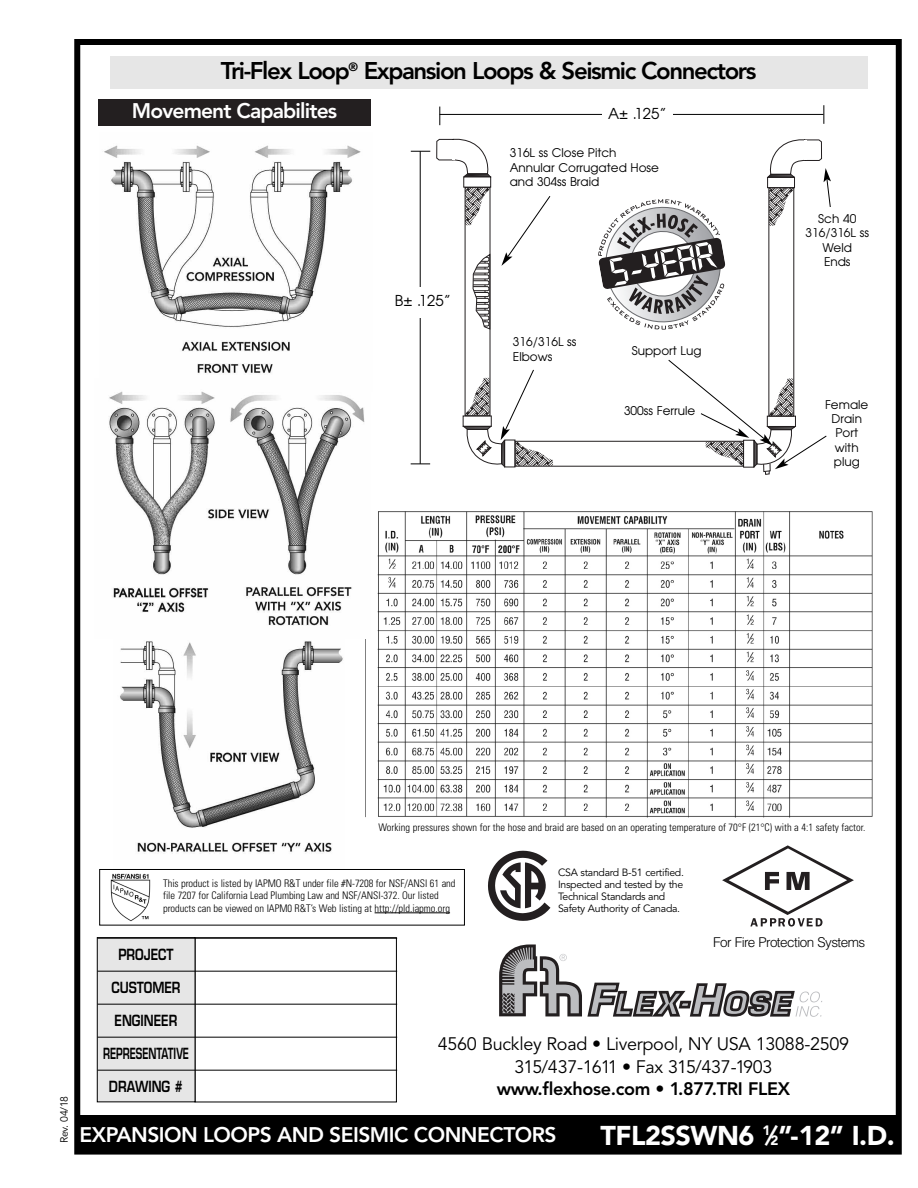
<style>
.page{position:relative;width:918px;height:1188px;background:#fff}
.page>*{position:absolute;margin:0;border:0;box-sizing:border-box;transform-origin:0 0}
.t1{font:900 27px "Avenir";letter-spacing:-.02em;color:#fff}
.t2{font:800 24px "Avenir";letter-spacing:-.06em;color:#000}
.t3{font:800 21px "Avenir";letter-spacing:-.025em;color:#fff}
.t4{font:18px/22.5px "Avenir";letter-spacing:-.015em;color:#000;text-align:center}
.t5{font:800 18px "Avenir";letter-spacing:-.02em;color:#000}
.t6{font:600 15px "Eurostile";color:#000;scale:.8 1}
.t7{font:15px "Avant Garde";color:#000}
.t8{font:600 15px "Eurostile";color:#000;scale:.65 1}
.t9{font:300 13.5px "Helvetica";letter-spacing:-.04em;color:#000}
.t10{font:12px/14.4px "Avant Garde";color:#000}
.t11{font:300 condensed 10.5px/12.6px "Univers";letter-spacing:-.005em;color:#000}
.t12{font:10.5px/12px "Avenir";letter-spacing:-.03em;color:#000}
.s1{font-size:13.5px}
</style>
<div class="page">
<div style="left:74px;top:39px;width:828px;height:1116px;border:6px solid #000"></div>
<div style="left:75px;top:1115px;width:823px;height:36px;background:#000"></div>
<svg style="left:472px;top:254px;width:19px;height:76px"></svg>
<img style="left:467px;top:189px;width:21px;height:36px">
<div style="left:515px;top:441px;width:229px;height:26px;border:1px solid #231f20"></div>
<div style="left:465px;top:187px;width:25px;height:229px;border:1px solid #231f20"></div>
<img style="left:535px;top:441px;width:18px;height:25px">
<div style="left:463px;top:176px;width:28px;height:12px;border:1px solid #231f20"></div>
<svg style="left:436px;top:138px;width:56px;height:39px"></svg>
<svg style="left:411px;top:151px;width:19px;height:1px"></svg>
<svg style="left:411px;top:464px;width:19px;height:1px"></svg>
<hr style="left:420px;top:151px;width:1px;height:313px;background:#000">
<div style="left:389px;top:287px;width:68px;height:31px;background:#fff"></div>
<svg style="left:439px;top:107px;width:1px;height:18px"></svg>
<svg style="left:823px;top:105px;width:1px;height:19px"></svg>
<hr style="left:440px;top:114px;width:384px;height:1px;background:#000">
<div style="left:602px;top:105px;width:71px;height:20px;background:#fff"></div>
<svg style="left:501px;top:196px;width:50px;height:70px"></svg>
<svg style="left:463px;top:369px;width:72px;height:99px"></svg>
<svg style="left:668px;top:359px;width:159px;height:116px"></svg>
<img style="left:377px;top:511px;width:496px;height:307px">
<svg style="left:767px;top:139px;width:64px;height:88px"></svg>
<svg style="left:598px;top:199px;width:128px;height:131px"></svg>
<div style="left:801px;top:207px;width:73px;height:69px;background:#fff"></div>
<div style="left:195px;top:937px;width:202px;height:165px;border:1px solid #000"></div>
<div style="left:98px;top:938px;width:97px;height:163px;background:#e6e6e6"></div>
<div style="left:97px;top:937px;width:98px;height:165px;border:1px solid #000"></div>
<hr style="left:98px;top:938px;width:299px;height:1px;background:#000">
<hr style="left:98px;top:971px;width:299px;height:1px;background:#000">
<hr style="left:98px;top:1004px;width:299px;height:1px;background:#000">
<hr style="left:98px;top:1037px;width:299px;height:1px;background:#000">
<hr style="left:98px;top:1070px;width:299px;height:1px;background:#000">
<div style="left:110px;top:56px;width:757px;height:33px;background:#e6e6e6"></div>
<svg style="left:488px;top:851px;width:62px;height:70px"></svg>
<svg style="left:499px;top:944px;width:323px;height:73px"></svg>
<svg style="left:722px;top:845px;width:132px;height:82px"></svg>
<div style="left:98px;top:99px;width:273px;height:27px;background:#231f20"></div>
<img style="left:104px;top:145px;width:257px;height:229px">
<img style="left:109px;top:391px;width:256px;height:235px">
<img style="left:120px;top:641px;width:223px;height:213px">
<div style="left:99px;top:869px;width:366px;height:57px;border:1px solid #000"></div>
<img style="left:110px;top:873px;width:41px;height:49px">
<hr style="left:375px;top:913px;width:70px;height:1px;background:#000">
<h2 class="t2" style="left:221px;top:61px;width:537px">Tri-Flex Loop<sup>®</sup> Expansion Loops &amp; Seismic Connectors</h2>
<h3 class="t3" style="left:132px;top:102px;width:207px">Movement Capabilites</h3>
<h3 class="t7" style="left:395px;top:292px;width:58px">B± .125”</h3>
<h3 class="t7" style="left:608px;top:105px;width:60px">A± .125”</h3>
<p class="t10" style="left:510px;top:146px;width:151px">316L ss Close Pitch<br>Annular Corrugated Hose and 304ss Braid</p>
<p class="t10" style="left:513px;top:335px;width:65px">316/316L ss<br>Elbows</p>
<p class="t10" style="left:632px;top:344px;width:71px">Support Lug</p>
<p class="t10" style="left:624px;top:404px;width:73px">300ss Ferrule</p>
<p class="t10" style="left:806px;top:212px;width:65px;text-align:center">Sch 40<br>316/316L ss<br>Weld<br>Ends</p>
<p class="t10" style="left:825px;top:397px;width:45px;text-align:center">Female<br>Drain<br>Port with plug</p>
<p class="t11" style="left:378px;top:822px;width:488px">Working pressures shown for the hose and braid are based on an operating temperature of 70°F (21°C) with a 4:1 safety factor.</p>
<p class="t12" style="left:59px;top:1143px;width:49px;rotate:-90deg">Rev. 04/18</p>
<p class="t11" style="left:163px;top:878px;width:294px">This product is listed by IAPMO R&amp;T under file #N-7208 for NSF/ANSI 61 and file 7207 for California Lead Plumbing Law and NSF/ANSI-372. Our listed products can be viewed on IAPM0 R&amp;T’s Web listing at http://pld.iapmo.org</p>
<p class="t12" style="left:558px;top:867px;width:127px">CSA standard B-51 certified.<br>Inspected and tested by the<br>Technical Standards and<br>Safety Authority of Canada.</p>
<h3 class="t6" style="left:118px;top:949px;width:71px">PROJECT</h3>
<h3 class="t6" style="left:111px;top:982px;width:88px">CUSTOMER</h3>
<h3 class="t6" style="left:115px;top:1015px;width:80px">ENGINEER</h3>
<h3 class="t8" style="left:103px;top:1048px;width:134px">REPRESENTATIVE</h3>
<h3 class="t6" style="left:109px;top:1081px;width:94px">DRAWING #</h3>
<p class="t9" style="left:713px;top:937px;width:154px">For Fire Protection Systems</p>
<h3 class="t4" style="left:438px;top:1034px;width:413px">4560 Buckley Road • Liverpool, NY USA 13088-2509<br>315/437-1611 • Fax 315/437-1903</h3>
<h3 class="t5" style="left:497px;top:1082px;width:295px">www.flexhose.com • 1.877.TRI FLEX</h3>
<h3 class="t3" style="left:80px;top:1126px;width:479px">EXPANSION LOOPS AND SEISMIC CONNECTORS</h3>
<h1 class="t1" style="left:601px;top:1124px;width:296px">TFL2SSWN6 <sup>1</sup>⁄<span class="s1">2</span>”-12” I.D.</h1>
</div>
